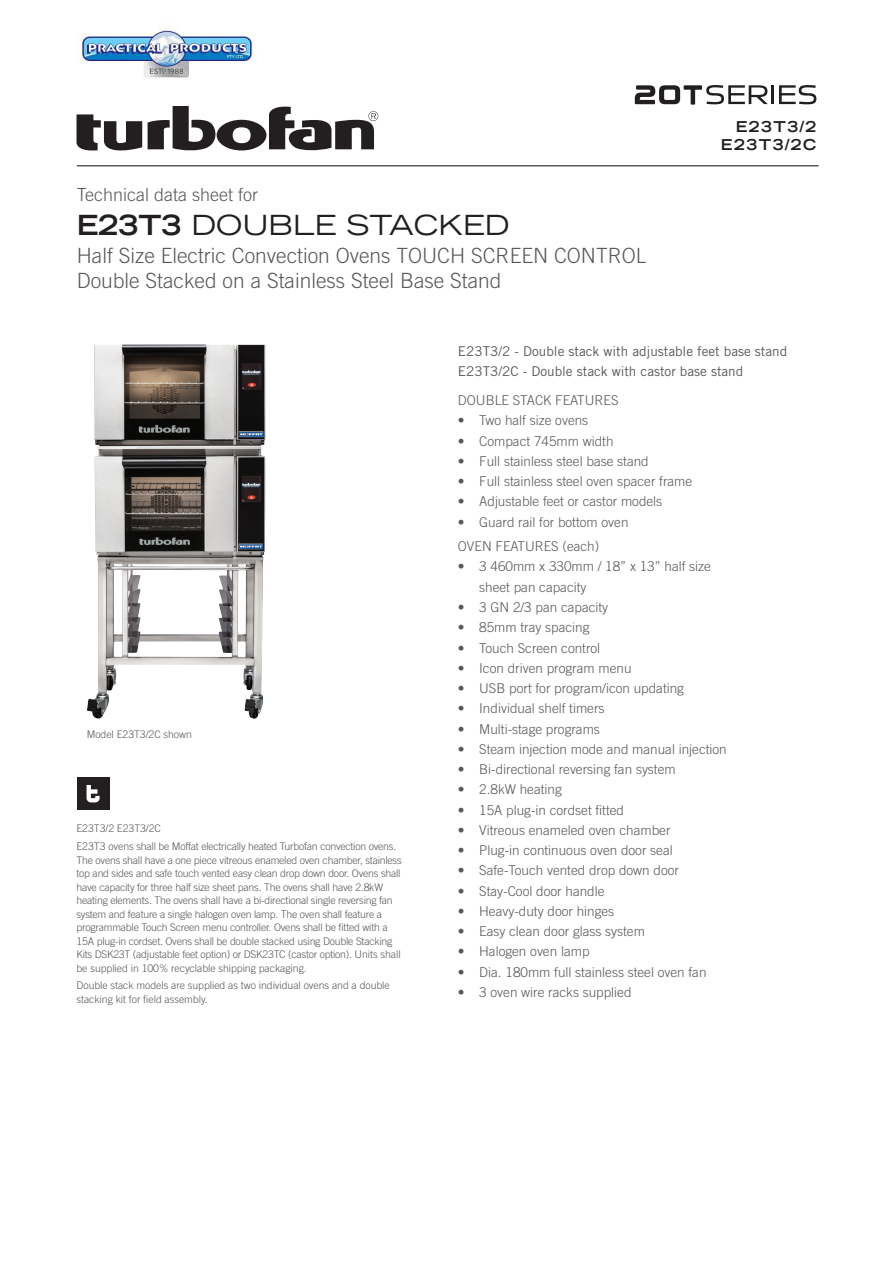
<style>
.page{position:relative;width:893px;height:1263px;background:#fff}
.page>*{position:absolute;margin:0;border:0;box-sizing:border-box;transform-origin:0 0}
.t1{font:expanded 27.75px "Trade Gothic LH";color:#231f20}
.t2{font:300 21px/25.2px "Trade Gothic";color:#57585a}
.t3{font:300 18px "Trade Gothic";color:#57585a}
.t4{font:700 expanded 15px/18px "Trade Gothic LH";letter-spacing:.1em;color:#231f20;text-align:right}
.t5{font:300 13.5px/24.5px "Trade Gothic";color:#57585a}
.t6{font:13.5px/20.2px "Trade Gothic";color:#57585a}
.t7{font:300 10.5px/13.5px "Trade Gothic";letter-spacing:-.02em;color:#57585a}
.s1{font-weight:700}
</style>
<div class="page">
<svg style="left:77px;top:114px;width:65px;height:37px"></svg>
<svg style="left:148px;top:106px;width:230px;height:45px"></svg>
<hr style="left:77px;top:165px;width:742px;height:1px;background:#57585a">
<hr style="left:771px;top:85px;width:3px;height:19px;background:#231f20">
<svg style="left:779px;top:85px;width:37px;height:19px"></svg>
<svg style="left:635px;top:85px;width:133px;height:20px"></svg>
<div style="left:77px;top:777px;width:32px;height:33px;background:#231f20"></div>
<svg style="left:87px;top:785px;width:13px;height:17px"></svg>
<img style="left:87px;top:345px;width:176px;height:373px">
<img style="left:76px;top:27px;width:176px;height:51px">
<h3 class="t3" style="left:77px;top:184px;width:183px">Technical data sheet for</h3>
<h1 class="t1" style="left:77px;top:206px;width:434px"><span class="s1">E23T3</span> DOUBLE STACKED</h1>
<h2 class="t2" style="left:77px;top:242px;width:571px">Half Size Electric Convection Ovens TOUCH SCREEN CONTROL<br>Double Stacked on a Stainless Steel Base Stand</h2>
<h3 class="t4" style="left:721px;top:117px;width:97px">E23T3/2<br>E23T3/2C</h3>
<p class="t7" style="left:87px;top:727px;width:107px">Model E23T3/2C shown</p>
<p class="t7" style="left:77px;top:820px;width:321px;line-height:17.7px">E23T3/2 E23T3/2C<br>E23T3 ovens shall be Moffat electrically heated Turbofan convection ovens.</p>
<p class="t7" style="left:77px;top:853px;width:327px">The ovens shall have a one piece vitreous enameled oven chamber, stainless top and sides and safe touch vented easy clean drop down door. Ovens shall have capacity for three half size sheet pans. The ovens shall have 2.8kW heating elements. The ovens shall have a bi-directional single reversing fan system and feature a single halogen oven lamp. The oven shall feature a programmable Touch Screen menu controller. Ovens shall be fitted with a 15A plug-in cordset. Ovens shall be double stacked using Double Stacking Kits DSK23T (adjustable feet option) or DSK23TC (castor option). Units shall be supplied in 100% recyclable shipping packaging.</p>
<p class="t7" style="left:77px;top:979px;width:315px">Double stack models are supplied as two individual ovens and a double stacking kit for field assembly.</p>
<p class="t6" style="left:458px;top:341px;width:331px">E23T3/2 - Double stack with adjustable feet base stand<br>E23T3/2C - Double stack with castor base stand</p>
<p class="t5" style="left:458px;top:388px;width:162px">DOUBLE STACK FEATURES</p>
<p class="t5" style="left:458px;top:408px;width:132px">• Two half size ovens</p>
<p class="t5" style="left:458px;top:428px;width:157px">• Compact 745mm width</p>
<p class="t5" style="left:458px;top:449px;width:192px">• Full stainless steel base stand</p>
<p class="t5" style="left:458px;top:469px;width:236px">• Full stainless steel oven spacer frame</p>
<p class="t5" style="left:458px;top:489px;width:206px">• Adjustable feet or castor models</p>
<p class="t5" style="left:458px;top:509px;width:172px">• Guard rail for bottom oven<br>OVEN FEATURES (each)</p>
<p class="t5" style="left:479px;top:556px;width:233px;line-height:20.2px;text-indent:-21px">• 3 460mm x 330mm / 18” x 13” half size sheet pan capacity</p>
<p class="t5" style="left:458px;top:595px;width:152px">• 3 GN 2/3 pan capacity</p>
<p class="t5" style="left:458px;top:615px;width:133px">• 85mm tray spacing</p>
<p class="t5" style="left:458px;top:635px;width:144px">• Touch Screen control</p>
<p class="t5" style="left:458px;top:655px;width:175px">• Icon driven program menu</p>
<p class="t5" style="left:458px;top:676px;width:228px">• USB port for program/icon updating</p>
<p class="t5" style="left:458px;top:696px;width:148px">• Individual shelf timers</p>
<p class="t5" style="left:458px;top:716px;width:143px">• Multi-stage programs</p>
<p class="t5" style="left:458px;top:736px;width:270px">• Steam injection mode and manual injection</p>
<p class="t5" style="left:458px;top:757px;width:219px">• Bi-directional reversing fan system</p>
<p class="t5" style="left:458px;top:777px;width:105px">• 2.8kW heating</p>
<p class="t5" style="left:458px;top:797px;width:168px">• 15A plug-in cordset fitted</p>
<p class="t5" style="left:458px;top:817px;width:214px">• Vitreous enameled oven chamber</p>
<p class="t5" style="left:458px;top:838px;width:216px">• Plug-in continuous oven door seal</p>
<p class="t5" style="left:458px;top:858px;width:223px">• Safe-Touch vented drop down door</p>
<p class="t5" style="left:458px;top:878px;width:148px">• Stay-Cool door handle</p>
<p class="t5" style="left:458px;top:898px;width:158px">• Heavy-duty door hinges</p>
<p class="t5" style="left:458px;top:919px;width:188px">• Easy clean door glass system</p>
<p class="t5" style="left:458px;top:939px;width:133px">• Halogen oven lamp</p>
<p class="t5" style="left:458px;top:959px;width:250px">• Dia. 180mm full stainless steel oven fan</p>
<p class="t5" style="left:458px;top:979px;width:175px">• 3 oven wire racks supplied</p>
</div>
